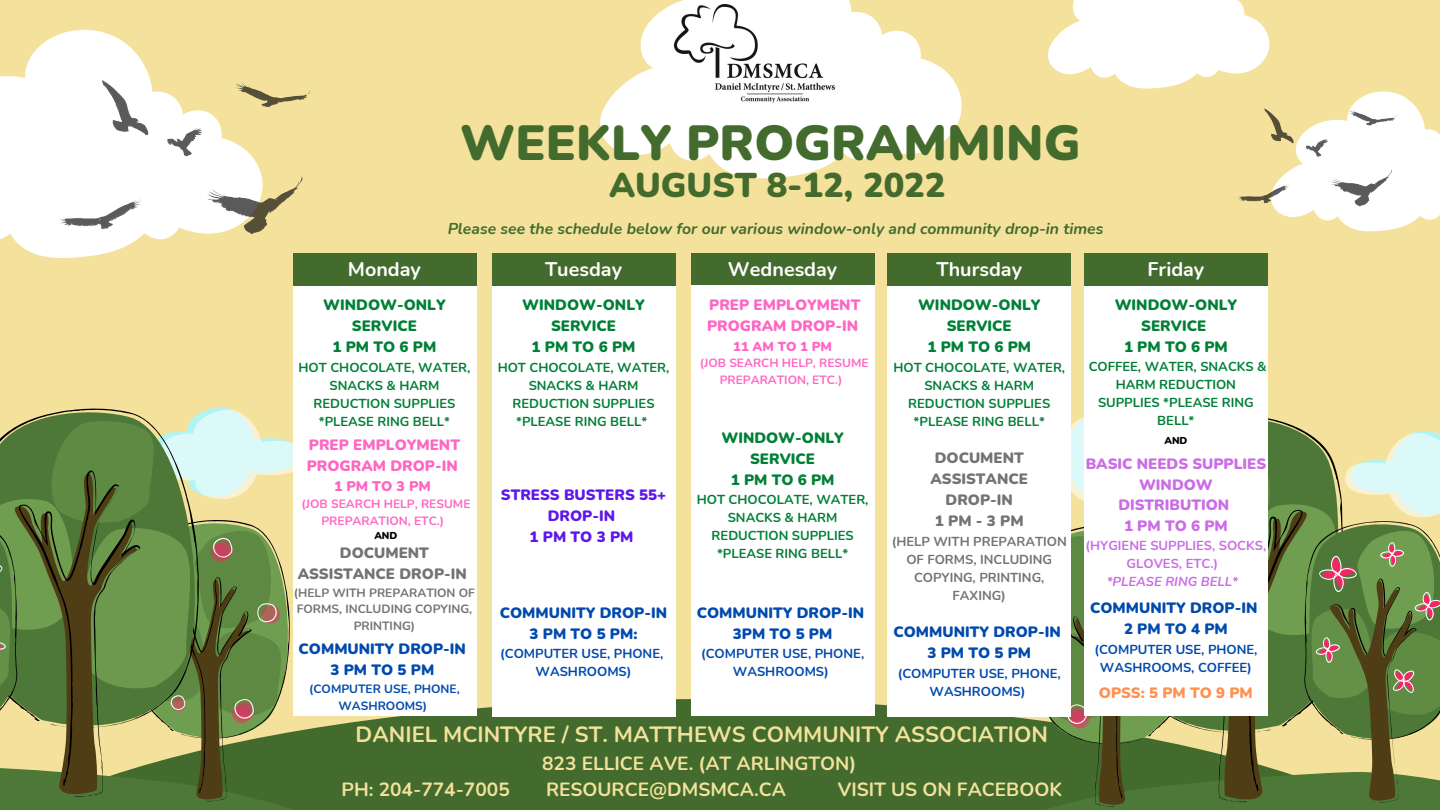
<style>
.page{position:relative;width:1440px;height:810px;background:#f4e29c}
.page>*{position:absolute;margin:0;border:0;box-sizing:border-box;transform-origin:0 0}
.t1{font:900 49.4px "Nunito";color:#436b2d}
.t2{font:900 34.4px "Nunito";color:#436b2d}
.t3{font:700 22.1px "Nunito";color:#f4e29c}
.t4{font:700 19.7px "Nunito";color:#fff}
.t5{font:700 19.1px "Nunito";color:#f4e29c}
.t6{font:italic 700 15.7px "Nunito";color:#436b2d}
.t7{font:900 15px/21px "Nunito";color:#008037;text-align:center}
.t8{font:900 15px/21px "Nunito";color:#004aad;text-align:center}
.t9{font:900 15px/21px "Nunito";color:#737373;text-align:center}
.t10{font:900 15px/21px "Nunito";color:#ff66c4}
.t11{font:900 15px/20.9px "Nunito";color:#cb6ce6;text-align:center}
.t12{font:900 15px/21px "Nunito";color:#5e17eb;text-align:center}
.t13{font:900 15px "Nunito";color:#ff914d}
.t14{font:900 14px "Nunito";letter-spacing:.285em;color:#ff66c4}
.t15{font:700 13px/18px "Nunito";color:#008037;text-align:center}
.t16{font:700 13px/18px "Nunito";color:#004aad;text-align:center}
.t17{font:700 13px/18px "Nunito";color:#737373;text-align:center}
.t18{font:700 13px/18.1px "Nunito";color:#cb6ce6;text-align:center}
.t19{font:italic 700 13px "Nunito";color:#cb6ce6}
.t20{font:900 13px "Nunito";color:#ff66c4}
.t21{font:700 12px/16.5px "Nunito";color:#ff66c4;text-align:center}
.t22{font:700 12px/16.5px "Nunito";color:#737373;text-align:center}
.t23{font:700 12px/16.5px "Nunito";color:#004aad;text-align:center}
.t24{font:900 10px "Nunito";color:#000}
</style>
<div class="page">
<div style="left:305px;top:699px;width:712px;height:111px;background:#436b2d"></div>
<svg style="left:0;top:407px;width:305px;height:403px"></svg>
<svg style="left:1017px;top:417px;width:423px;height:393px"></svg>
<svg style="left:0;top:29px;width:173px;height:229px;fill:#fff"></svg>
<svg style="left:1048px;top:0;width:392px;height:232px"></svg>
<img style="left:45px;top:50px;width:266px;height:185px">
<img style="left:1229px;top:89px;width:201px;height:117px">
<svg style="left:600px;top:0;width:362px;height:179px;fill:#fff"></svg>
<img style="left:675px;top:5px;width:160px;height:97px">
<div style="left:293px;top:286px;width:183px;height:430px;background:#fff"></div>
<div style="left:293px;top:253px;width:183px;height:33px;background:#436b2d"></div>
<div style="left:492px;top:285px;width:183px;height:432px;background:#fff"></div>
<div style="left:492px;top:253px;width:183px;height:33px;background:#436b2d"></div>
<div style="left:691px;top:253px;width:184px;height:33px;background:#436b2d"></div>
<div style="left:691px;top:286px;width:184px;height:430px;background:#fff"></div>
<div style="left:887px;top:286px;width:184px;height:431px;background:#fff"></div>
<div style="left:887px;top:253px;width:184px;height:33px;background:#436b2d"></div>
<div style="left:1084px;top:253px;width:184px;height:33px;background:#436b2d"></div>
<div style="left:1084px;top:287px;width:184px;height:429px;background:#fff"></div>
<h1 class="t1" style="left:460px;top:110px;width:622px">WEEKLY PROGRAMMING</h1>
<h2 class="t2" style="left:609px;top:163px;width:338px">AUGUST 8-12, 2022</h2>
<p class="t6" style="left:448px;top:219px;width:657px">Please see the schedule below for our various window-only and community drop-in times</p>
<h3 class="t4" style="left:348px;top:256px;width:75px">Monday</h3>
<p class="t7" style="left:323px;top:295px;width:124px">WINDOW-ONLY<br>SERVICE<br>1PMTO6PM</p>
<p class="t15" style="left:299px;top:358px;width:173px">HOT CHOCOLATE, WATER,<br>SNACKS &amp; HARM<br>REDUCTION SUPPLIES *PLEASE RING BELL*</p>
<p class="t10" style="left:307px;top:434px;width:155px">PREP EMPLOYMENT<br>PROGRAM DROP-IN</p>
<p class="t14" style="left:334px;top:477px;width:98px">1PMTO3PM</p>
<p class="t21" style="left:302px;top:496px;width:170px">(JOB SEARCH HELP, RESUME<br>PREPARATION, ETC.)</p>
<p class="t24" style="left:374px;top:529px;width:25px">AND</p>
<p class="t9" style="left:298px;top:542px;width:171px">DOCUMENT<br>ASSISTANCE DROP-IN</p>
<p class="t22" style="left:294px;top:585px;width:183px">(HELP WITH PREPARATION OF<br>FORMS, INCLUDING COPYING,<br>PRINTING)</p>
<p class="t8" style="left:299px;top:639px;width:169px">COMMUNITY DROP-IN<br>3PMTO5PM</p>
<p class="t23" style="left:309px;top:681px;width:152px">(COMPUTER USE, PHONE,<br>WASHROOMS)</p>
<h3 class="t4" style="left:545px;top:256px;width:78px">Tuesday</h3>
<p class="t7" style="left:522px;top:295px;width:124px">WINDOW-ONLY<br>SERVICE<br>1PMTO6PM</p>
<p class="t15" style="left:498px;top:358px;width:173px">HOT CHOCOLATE, WATER,<br>SNACKS &amp; HARM<br>REDUCTION SUPPLIES *PLEASE RING BELL*</p>
<p class="t12" style="left:501px;top:485px;width:167px">STRESS BUSTERS 55+<br>DROP-IN<br>1PMTO3PM</p>
<p class="t8" style="left:500px;top:602px;width:169px">COMMUNITY DROP-IN<br>3 PM TO 5 PM:</p>
<p class="t16" style="left:500px;top:645px;width:165px">(COMPUTER USE, PHONE,<br>WASHROOMS)</p>
<h3 class="t4" style="left:728px;top:256px;width:111px">Wednesday</h3>
<p class="t10" style="left:707px;top:295px;width:155px">PREP EMPLOYMENT<br>PROGRAM DROP-IN</p>
<p class="t20" style="left:733px;top:337px;width:100px">11 AM TO 1 PM</p>
<p class="t21" style="left:700px;top:355px;width:170px">(JOB SEARCH HELP, RESUME<br>PREPARATION, ETC.)</p>
<p class="t7" style="left:721px;top:428px;width:124px">WINDOW-ONLY<br>SERVICE<br>1PMTO6PM</p>
<p class="t15" style="left:697px;top:491px;width:173px">HOT CHOCOLATE, WATER,<br>SNACKS &amp; HARM<br>REDUCTION SUPPLIES *PLEASE RING BELL*</p>
<p class="t8" style="left:697px;top:602px;width:169px">COMMUNITY DROP-IN<br>3PM TO 5 PM</p>
<p class="t16" style="left:701px;top:645px;width:165px">(COMPUTER USE, PHONE,<br>WASHROOMS)</p>
<h3 class="t4" style="left:937px;top:256px;width:87px">Thursday</h3>
<p class="t7" style="left:918px;top:295px;width:124px">WINDOW-ONLY<br>SERVICE<br>1PMTO6PM</p>
<p class="t15" style="left:893px;top:358px;width:173px">HOT CHOCOLATE, WATER,<br>SNACKS &amp; HARM<br>REDUCTION SUPPLIES *PLEASE RING BELL*</p>
<p class="t9" style="left:931px;top:448px;width:99px">DOCUMENT<br>ASSISTANCE<br>DROP-IN<br>1PM-3PM</p>
<p class="t17" style="left:892px;top:532px;width:177px">(HELP WITH PREPARATION<br>OF FORMS, INCLUDING<br>COPYING, PRINTING,<br>FAXING)</p>
<p class="t8" style="left:893px;top:622px;width:169px">COMMUNITY DROP-IN<br>3PMTO5PM</p>
<p class="t16" style="left:898px;top:665px;width:165px">(COMPUTER USE, PHONE,<br>WASHROOMS)</p>
<h3 class="t3" style="left:356px;top:720px;width:694px">DANIEL MCINTYRE / ST. MATTHEWS COMMUNITY ASSOCIATION</h3>
<h3 class="t5" style="left:542px;top:751px;width:316px">823 ELLICE AVE. (AT ARLINGTON)</h3>
<h3 class="t5" style="left:342px;top:777px;width:170px">PH: 204-774-7005</h3>
<h3 class="t5" style="left:546px;top:777px;width:242px">RESOURCE@DMSMCA.CA</h3>
<h3 class="t5" style="left:838px;top:777px;width:226px">VISIT US ON FACEBOOK</h3>
<h3 class="t4" style="left:1148px;top:256px;width:58px">Friday</h3>
<p class="t7" style="left:1115px;top:295px;width:124px">WINDOW-ONLY<br>SERVICE<br>1PMTO6PM</p>
<p class="t15" style="left:1089px;top:358px;width:179px">COFFEE, WATER, SNACKS &amp;<br>HARM REDUCTION<br>SUPPLIES *PLEASE RING<br>BELL*</p>
<p class="t24" style="left:1164px;top:434px;width:25px">AND</p>
<p class="t11" style="left:1086px;top:453px;width:182px">BASIC NEEDS SUPPLIES<br>WINDOW<br>DISTRIBUTION<br>1PMTO6PM</p>
<p class="t18" style="left:1086px;top:537px;width:182px">(HYGIENE SUPPLIES, SOCKS,<br>GLOVES, ETC.)</p>
<p class="t19" style="left:1107px;top:573px;width:133px">*PLEASE RING BELL*</p>
<p class="t8" style="left:1090px;top:598px;width:169px">COMMUNITY DROP-IN<br>2PMTO4PM</p>
<p class="t16" style="left:1094px;top:640px;width:165px">(COMPUTER USE, PHONE,<br>WASHROOMS, COFFEE)</p>
<p class="t13" style="left:1099px;top:683px;width:155px">OPSS: 5 PM TO 9 PM</p>
</div>
